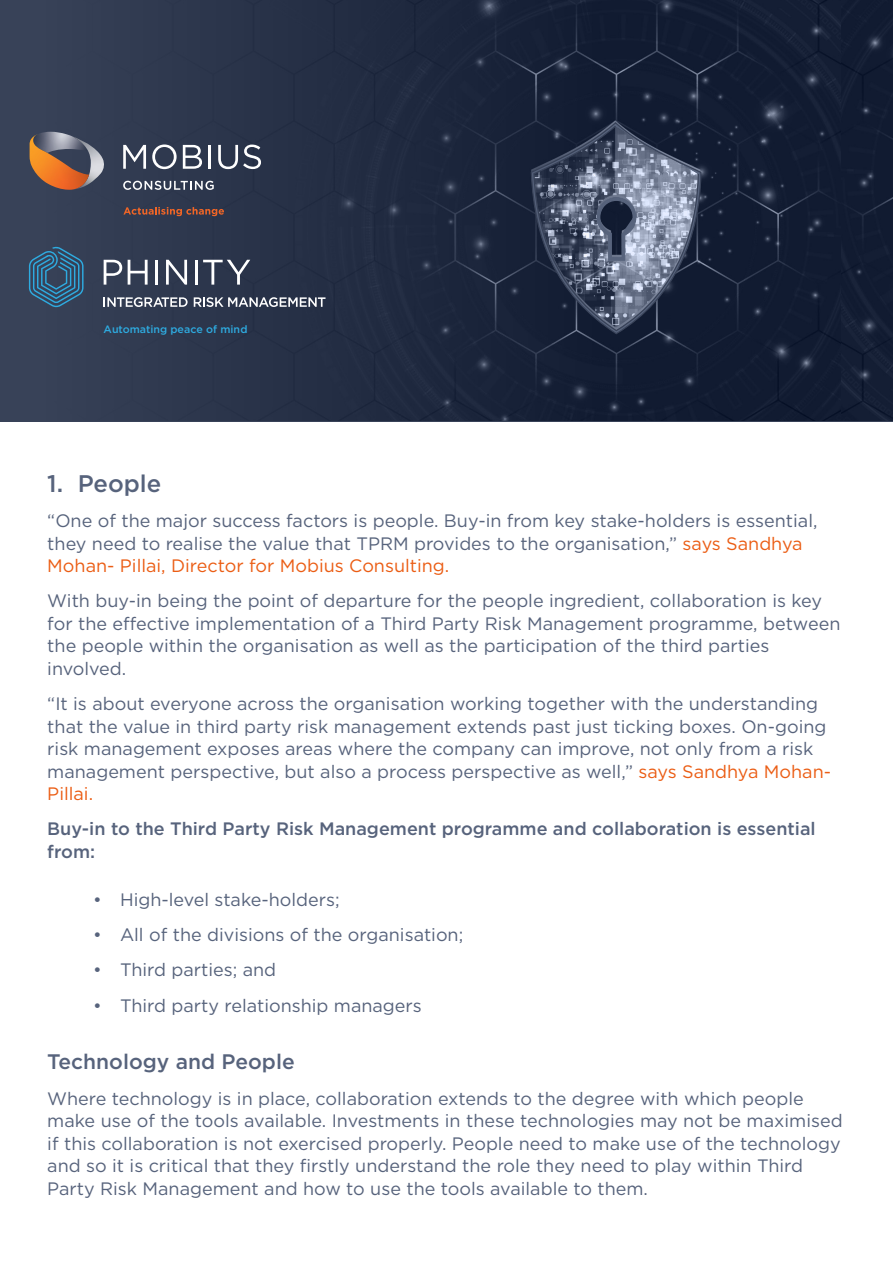
<style>
.page{position:relative;width:893px;height:1263px;background:#fff}
.page>*{position:absolute;margin:0;border:0;box-sizing:border-box;transform-origin:0 0}
.t1{font:500 24px "Gotham";color:#57637c}
.t2{font:500 21px "Gotham";color:#57637c}
.t3{font:18px/22.5px "Gotham";color:#57637c}
.t4{font:500 18px/22.5px "Gotham";color:#57637c}
.t5{font:500 10.65px "Gotham";color:#2eabe0}
.s1{color:#eb5d14}
</style>
<div class="page">
<svg style="left:0;top:0;width:893px;height:422px;background:#192339"></svg>
<svg style="left:607px;top:54px;width:94px;height:280px;background:#4b556b"></svg>
<svg style="left:45px;top:0;width:562px;height:420px;background:#263046"></svg>
<svg style="left:123px;top:145px;width:23px;height:24px"></svg>
<svg style="left:152px;top:144px;width:25px;height:25px"></svg>
<svg style="left:183px;top:145px;width:19px;height:24px"></svg>
<hr style="left:208px;top:145px;width:3px;height:24px;background:#fff">
<svg style="left:218px;top:145px;width:43px;height:24px"></svg>
<svg style="left:123px;top:181px;width:91px;height:9px"></svg>
<svg style="left:123px;top:207px;width:101px;height:9px"></svg>
<img style="left:32px;top:132px;width:56px;height:2px">
<img style="left:89px;top:136px;width:16px;height:54px">
<img style="left:30px;top:134px;width:59px;height:56px">
<svg style="left:29px;top:246px;width:55px;height:62px;background:#345c7a"></svg>
<svg style="left:104px;top:260px;width:18px;height:25px"></svg>
<svg style="left:128px;top:260px;width:20px;height:25px"></svg>
<hr style="left:155px;top:260px;width:3px;height:25px;background:#fff">
<svg style="left:166px;top:260px;width:21px;height:25px"></svg>
<hr style="left:195px;top:260px;width:3px;height:25px;background:#fff">
<svg style="left:203px;top:260px;width:47px;height:25px"></svg>
<svg style="left:104px;top:297px;width:84px;height:10px"></svg>
<svg style="left:194px;top:297px;width:132px;height:10px"></svg>
<p class="t5" style="left:104px;top:322px;width:145px">Automating peace of mind</p>
<h1 class="t1" style="left:47px;top:468px;width:116px">1. People</h1>
<p class="t3" style="left:47px;top:509px;width:772px">“One of the major success factors is people. Buy-in from key stake-holders is essential, they need to realise the value that TPRM provides to the organisation,” <span class="s1">says Sandhya<br>Mohan- Pillai, Director for Mobius Consulting.</span></p>
<p class="t3" style="left:47px;top:589px;width:795px">With buy-in being the point of departure for the people ingredient, collaboration is key for the effective implementation of a Third Party Risk Management programme, between the people within the organisation as well as the participation of the third parties involved.</p>
<p class="t3" style="left:47px;top:692px;width:785px">“It is about everyone across the organisation working together with the understanding that the value in third party risk management extends past just ticking boxes. On-going risk management exposes areas where the company can improve, not only from a risk management perspective, but also a process perspective as well,” <span class="s1">says Sandhya Mohan-Pillai.</span></p>
<p class="t4" style="left:47px;top:817px;width:770px">Buy-in to the Third Party Risk Management programme and collaboration is essential from:</p>
<p class="t3" style="left:93px;top:888px;width:248px">• High-level stake-holders;</p>
<p class="t3" style="left:93px;top:923px;width:372px">• All of the divisions of the organisation;</p>
<p class="t3" style="left:93px;top:958px;width:185px">• Third parties; and</p>
<p class="t3" style="left:93px;top:993px;width:330px">• Third party relationship managers</p>
<p class="t2" style="left:47px;top:1048px;width:249px">Technology and People</p>
<p class="t3" style="left:47px;top:1087px;width:797px">Where technology is in place, collaboration extends to the degree with which people make use of the tools available. Investments in these technologies may not be maximised if this collaboration is not exercised properly. People need to make use of the technology and so it is critical that they fi rstly understand the role they need to play within Third Party Risk Management and how to use the tools available to them.</p>
</div>
